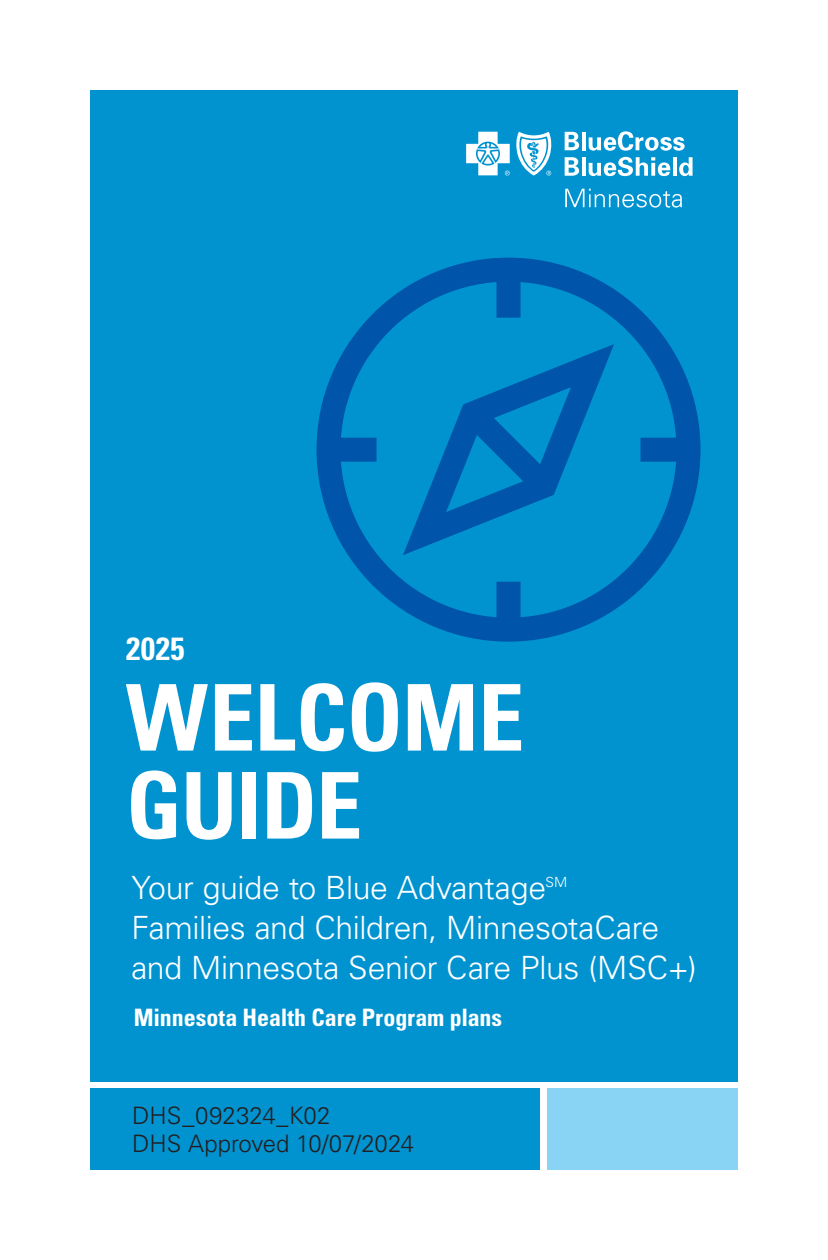
<style>
.page{position:relative;width:828px;height:1260px;background:#fff}
.page>*{position:absolute;margin:0;border:0;box-sizing:border-box;transform-origin:0 0}
.t1{font:700 condensed 92px/88px "Univers LT Pro";letter-spacing:-.005em;color:#fff}
.Subtitle{font:300 32px/40px "Univers LT Pro 45";letter-spacing:-.01em;color:#fff}
.Title_line{font:700 condensed 32px "Univers LT Pro";color:#fff}
.MID_info{font:300 24px "Univers LT Pro 45";color:#231f20}
.Subtitle_level2{font:700 condensed 24px "Univers LT Pro";letter-spacing:-.005em;color:#fff}
.Subtitle-2{font:300 14px "Univers LT Pro 45";color:#fff}
</style>
<div class="page">
<div style="left:90px;top:90px;width:648px;height:991px;background:#0093d0"></div>
<svg style="left:565px;top:132px;width:14px;height:18px"></svg>
<hr style="left:582px;top:132px;width:3px;height:18px;background:#fff">
<svg style="left:589px;top:131px;width:96px;height:20px"></svg>
<svg style="left:565px;top:157px;width:14px;height:19px"></svg>
<hr style="left:582px;top:157px;width:3px;height:19px;background:#fff">
<svg style="left:589px;top:157px;width:81px;height:19px"></svg>
<hr style="left:673px;top:157px;width:4px;height:19px;background:#fff">
<svg style="left:679px;top:157px;width:14px;height:19px"></svg>
<svg style="left:565px;top:189px;width:117px;height:19px"></svg>
<svg style="left:466px;top:132px;width:86px;height:44px"></svg>
<div style="left:90px;top:1088px;width:450px;height:82px;background:#0093d0"></div>
<div style="left:548px;top:1088px;width:190px;height:82px;background:#89d3f4"></div>
<svg style="left:316px;top:257px;width:385px;height:385px"></svg>
<p class="Title_line" style="left:126px;top:629px;width:60px">2025</p>
<p class="t1" style="left:126px;top:672px;width:400px">WELCOME<br>GUIDE</p>
<p class="Subtitle" style="left:131px;top:867px;width:416px">Your guide to Blue Advantage</p>
<p class="Subtitle-2" style="left:545px;top:873px;width:23px">SM</p>
<p class="Subtitle" style="left:131px;top:907px;width:567px">Families and Children, MinnesotaCare and Minnesota Senior Care Plus (MSC+)</p>
<p class="Subtitle_level2" style="left:134px;top:1003px;width:370px">Minnesota Health Care Program plans</p>
<p class="MID_info" style="left:132px;top:1100px;width:200px">DHS_092324_K02</p>
<p class="MID_info" style="left:132px;top:1128px;width:284px">DHS Approved 10/07/2024</p>
</div>
